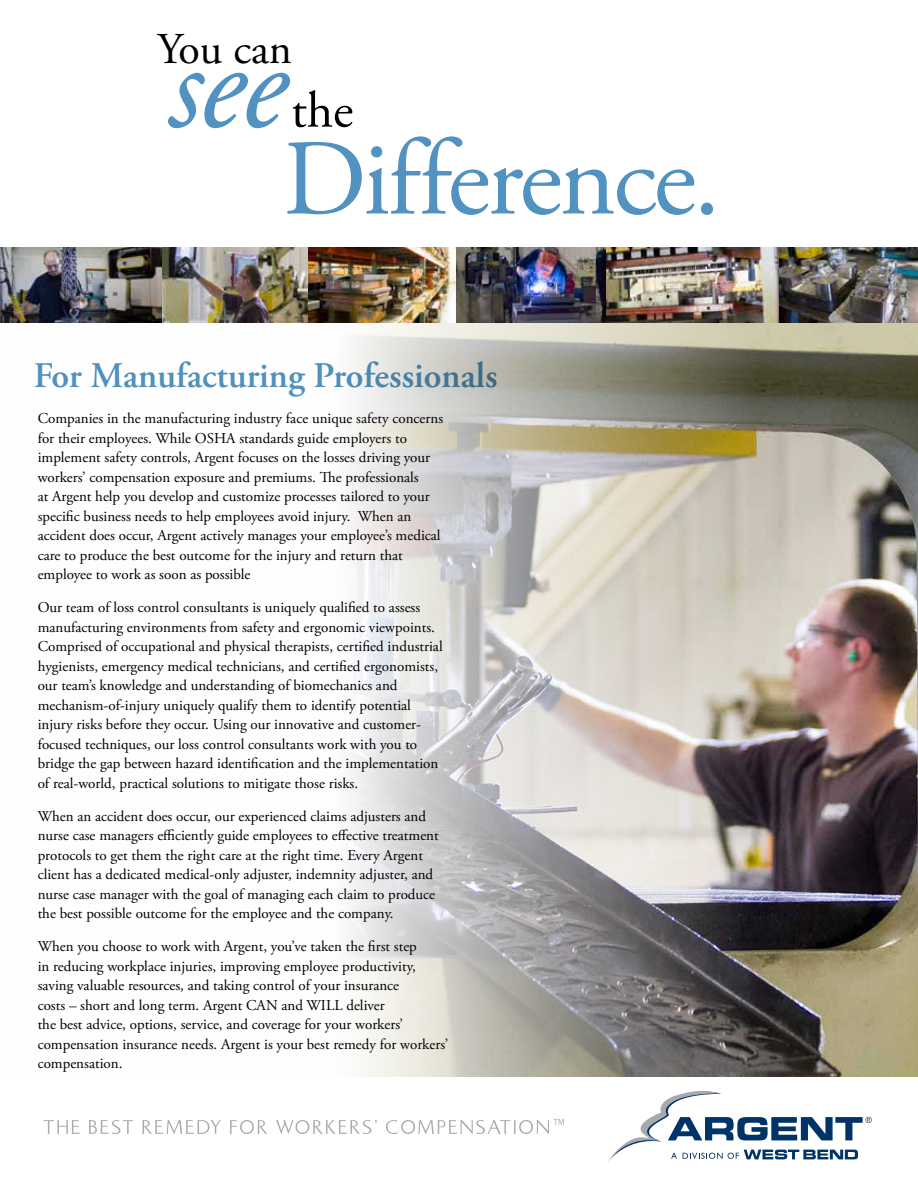
<style>
.page{position:relative;width:918px;height:1188px;background:#fff}
.page>*{position:absolute;margin:0;border:0;box-sizing:border-box;transform-origin:0 0}
.t1{font:italic 131.4px "Adobe Garamond Pro";color:#5192c0}
.t2{font:107.7px "Adobe Garamond Pro";letter-spacing:-.025em;color:#5192c0}
.t3{font:51px "Adobe Garamond Pro";color:#000}
.t4{font:43.95px "Adobe Garamond Pro";color:#000}
.t5{font:600 36px "Adobe Garamond Pro";color:#5192c0}
.t6{font:15px/19.5px "Adobe Garamond Pro";color:#000}
</style>
<div class="page">
<svg style="left:608px;top:1091px;width:264px;height:71px"></svg>
<svg style="left:43px;top:1120px;width:37px;height:14px"></svg>
<svg style="left:89px;top:1120px;width:44px;height:14px"></svg>
<svg style="left:142px;top:1120px;width:79px;height:14px"></svg>
<svg style="left:230px;top:1120px;width:37px;height:14px"></svg>
<svg style="left:276px;top:1120px;width:101px;height:14px"></svg>
<svg style="left:386px;top:1119px;width:178px;height:15px"></svg>
<img style="left:0;top:322px;width:918px;height:755px">
<img style="left:0;top:247px;width:918px;height:75px">
<h3 class="t4" style="left:157px;top:23px;width:136px">You can</h3>
<h1 class="t1" style="left:167px;top:6px;width:120px">see</h1>
<h2 class="t2" style="left:283px;top:115px;width:439px">Difference.</h2>
<h3 class="t3" style="left:291px;top:80px;width:64px">the</h3>
<h3 class="t5" style="left:33px;top:355px;width:466px">For Manufacturing Professionals</h3>
<p class="t6" style="left:38px;top:409px;width:407px">Companies in the manufacturing industry face unique safety concerns for their employees. While OSHA standards guide employers to implement safety controls, Argent focuses on the losses driving your workers’ compensation exposure and premiums. The professionals<br>at Argent help you develop and customize processes tailored to your specific business needs to help employees avoid injury. When an accident does occur, Argent actively manages your employee’s medical care to produce the best outcome for the injury and return that employee to work as soon as possible</p>
<p class="t6" style="left:38px;top:598px;width:407px">Our team of loss control consultants is uniquely qualified to assess manufacturing environments from safety and ergonomic viewpoints.<br>Comprised of occupational and physical therapists, certified industrial hygienists, emergency medical technicians, and certified ergonomists, our team’s knowledge and understanding of biomechanics and mechanism-of-injury uniquely qualify them to identify potential injury risks before they occur. Using our innovative and customer&shy;focused techniques, our loss control consultants work with you to bridge the gap between hazard identification and the implementation of real-world, practical solutions to mitigate those risks.</p>
<p class="t6" style="left:38px;top:807px;width:403px">When an accident does occur, our experienced claims adjusters and nurse case managers efficiently guide employees to effective treatment protocols to get them the right care at the right time. Every Argent client has a dedicated medical-only adjuster, indemnity adjuster, and nurse case manager with the goal of managing each claim to produce the best possible outcome for the employee and the company.</p>
<p class="t6" style="left:38px;top:937px;width:412px">When you choose to work with Argent, you’ve taken the first step<br>in reducing workplace injuries, improving employee productivity, saving valuable resources, and taking control of your insurance<br>costs – short and long term. Argent CAN and WILL deliver<br>the best advice, options, service, and coverage for your workers’ compensation insurance needs. Argent is your best remedy for workers’ compensation.</p>
</div>
